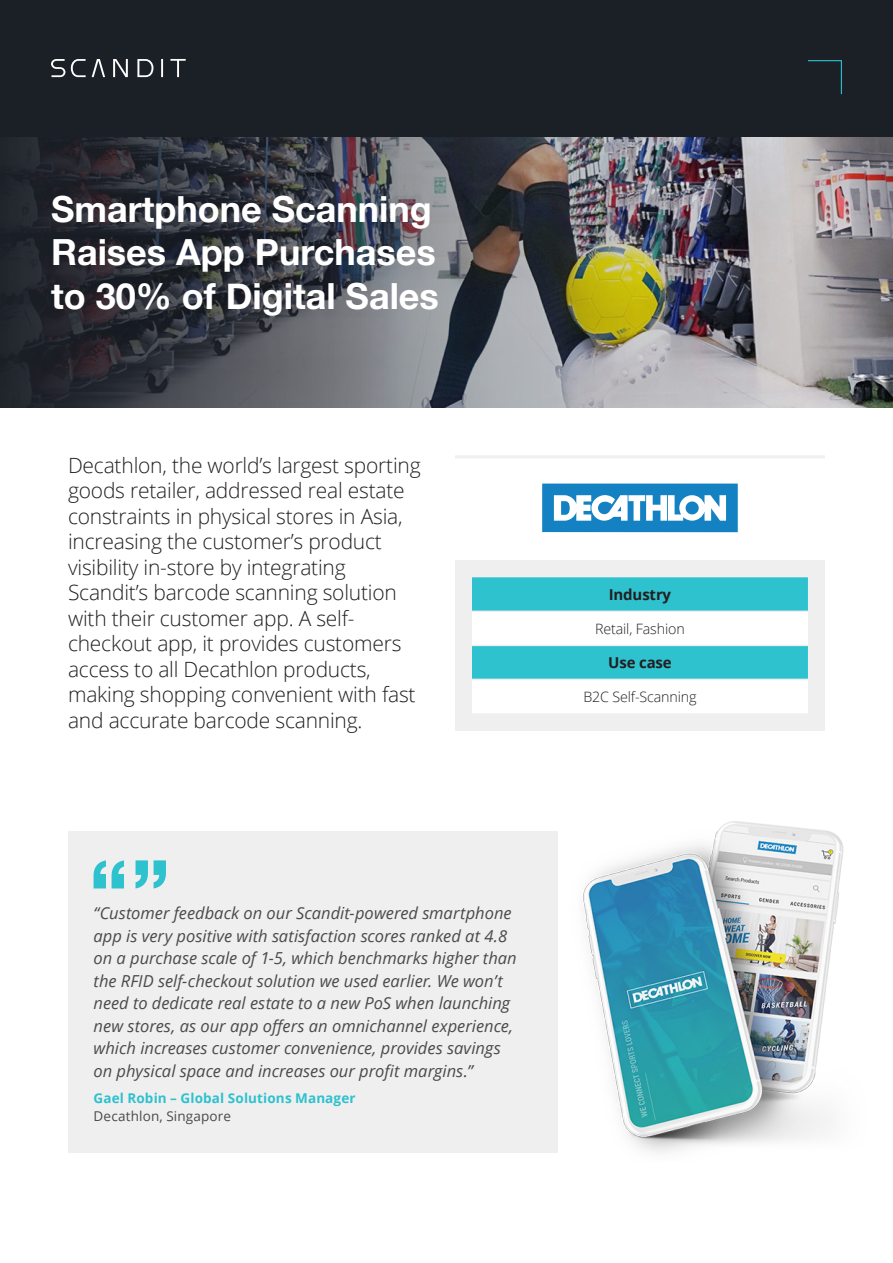
<style>
.page{position:relative;width:893px;height:1263px;background:#fff}
.page>*{position:absolute;margin:0;border:0;box-sizing:border-box;transform-origin:0 0}
.t1{font:700 36px/43.2px "Helvetica Neue";color:#fff}
.Intro{font:300 21px/25.5px "Open Sans";letter-spacing:-.01em;color:#231f20}
.Body{font:italic 16.5px/22.5px "Open Sans";color:#4a4a4a}
.t2{font:700 15px "Open Sans";letter-spacing:-.01em;color:#231f20}
.Text{font:300 14.25px "Open Sans";letter-spacing:-.01em;color:#231f20}
.Body-2{font:700 13.5px/18px "Open Sans";letter-spacing:.01em;color:#2ec1ce}
.s1{font-weight:400;color:#4a4a4a}
</style>
<div class="page">
<hr style="left:455px;top:455px;width:370px;height:3px;background:#efefef">
<img style="left:0;top:136px;width:893px;height:271px">
<div style="left:0;top:0;width:893px;height:136px;background:#1b2027"></div>
<svg style="left:137px;top:59px;width:16px;height:18px"></svg>
<svg style="left:51px;top:59px;width:14px;height:18px"></svg>
<svg style="left:92px;top:59px;width:13px;height:18px"></svg>
<svg style="left:113px;top:59px;width:15px;height:18px"></svg>
<svg style="left:161px;top:59px;width:2px;height:18px"></svg>
<svg style="left:170px;top:59px;width:16px;height:18px"></svg>
<svg style="left:71px;top:59px;width:15px;height:18px"></svg>
<svg style="left:808px;top:60px;width:34px;height:35px"></svg>
<div style="left:455px;top:560px;width:370px;height:171px;background:#efefef"></div>
<svg style="left:472px;top:577px;width:336px;height:136px"></svg>
<hr style="left:472px;top:611px;width:336px;height:1px;background:#efefef">
<hr style="left:472px;top:645px;width:336px;height:1px;background:#efefef">
<hr style="left:472px;top:679px;width:336px;height:1px;background:#efefef">
<div style="left:542px;top:484px;width:196px;height:48px;background:#1482c2"></div>
<svg style="left:554px;top:495px;width:172px;height:26px"></svg>
<img style="left:583px;top:821px;width:261px;height:331px">
<div style="left:68px;top:831px;width:489px;height:321px;background:#efefef"></div>
<svg style="left:136px;top:860px;width:30px;height:28px"></svg>
<svg style="left:94px;top:860px;width:30px;height:28px"></svg>
<p class="t1" style="left:51px;top:189px;width:389px">Smartphone Scanning<br>Raises App Purchases to 30% of Digital Sales</p>
<p class="Intro" style="left:68px;top:452px;width:354px">Decathlon, the world’s largest sporting goods retailer, addressed real estate constraints in physical stores in Asia, increasing the customer’s product visibility in-store by integrating Scandit’s barcode scanning solution with their customer app. A self&shy;checkout app, it provides customers access to all Decathlon products, making shopping convenient with fast and accurate barcode scanning.</p>
<p class="t2" style="left:609px;top:584px;width:64px">Industry</p>
<p class="Text" style="left:595px;top:619px;width:91px">Retail, Fashion</p>
<p class="t2" style="left:608px;top:652px;width:65px">Use case</p>
<p class="Text" style="left:583px;top:687px;width:115px">B2C Self-Scanning</p>
<p class="Body" style="left:94px;top:901px;width:425px">“Customer feedback on our Scandit-powered smartphone app is very positive with satisfaction scores ranked at 4.8 on a purchase scale of 1-5, which benchmarks higher than the RFID self-checkout solution we used earlier. We won’t need to dedicate real estate to a new PoS when launching new stores, as our app offers an omnichannel experience, which increases customer convenience, provides savings on physical space and increases our profit margins.”</p>
<p class="Body-2" style="left:94px;top:1089px;width:264px">Gael Robin – Global Solutions Manager<br><span class="s1">Decathlon, Singapore</span></p>
</div>
